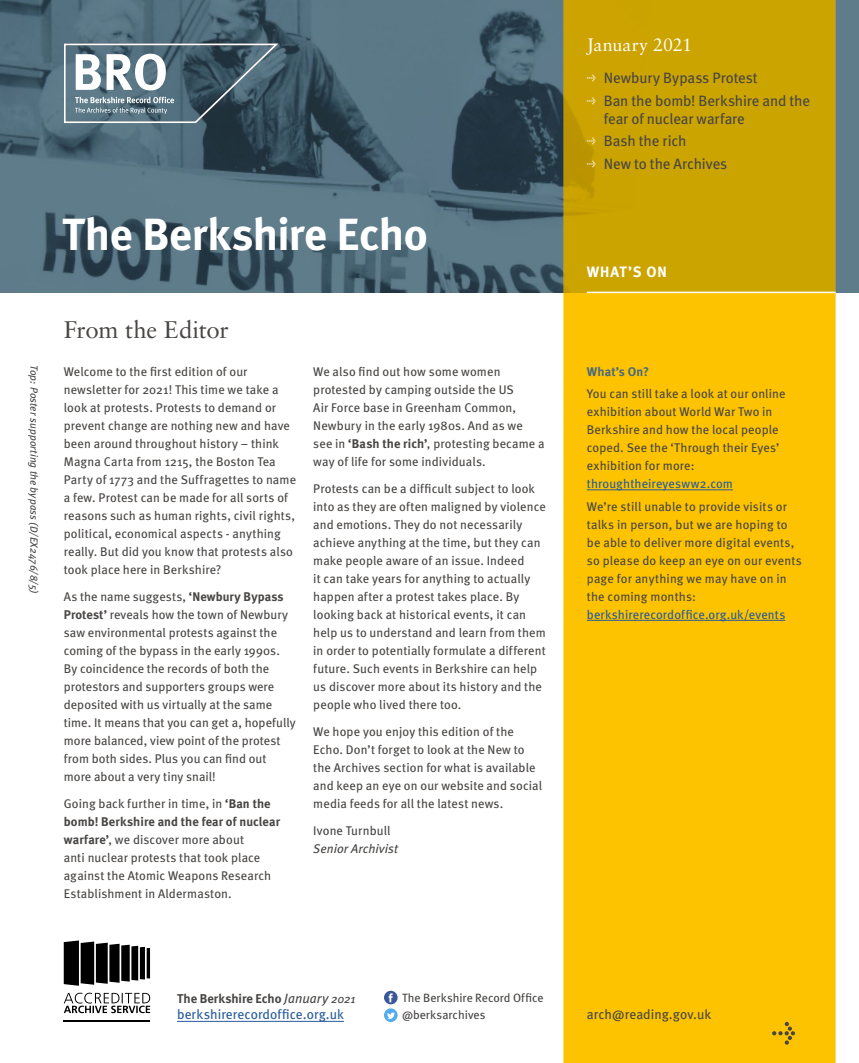
<style>
.page{position:relative;width:859px;height:1063px;background:#fff}
.page>*{position:absolute;margin:0;border:0;box-sizing:border-box;transform-origin:0 0}
.t1{font:700 45px "Meta";letter-spacing:-.01em;color:#fff}
.t2{font:24px "Sabon";letter-spacing:-.015em;color:#484644}
.t3{font:18px "Sabon";letter-spacing:-.005em;color:#fff}
.t4{font:15px/22.5px "Meta";letter-spacing:-.01em;color:#484644}
.t5{font:700 15px "Meta";letter-spacing:.06em;color:#fff}
.t6{font:13.5px "Meta";letter-spacing:.005em;color:#275b9b}
.t7{font:13.5px "Meta";letter-spacing:.005em;color:#484644}
.t8{font:700 12.75px "Meta";color:#484644}
.t9{font:12.6px/18px "Meta";letter-spacing:.01em;color:#484644}
.t10{font:12.6px "Meta";letter-spacing:.01em;color:#275b9b}
.t11{font:italic 12.6px "Meta";letter-spacing:.005em;color:#484644}
.t12{font:700 12.6px "Meta";letter-spacing:.01em;color:#4a6a7d}
.t13{font:12px/16.5px "Meta";color:#484644}
.t14{font:italic 10.5px "Meta";letter-spacing:.015em;color:#484644}
.s1{font-weight:700}
.s2{font-weight:400;font-style:italic;font-size:13.5px}
.s3{font-weight:400;font-style:italic;font-size:12px}
</style>
<div class="page">
<img style="left:0;top:0;width:859px;height:292px">
<svg style="left:563px;top:0;width:273px;height:1063px;fill:#fdc300"></svg>
<hr style="left:587px;top:490px;width:146px;height:1px;background:#275b9b">
<hr style="left:587px;top:620px;width:198px;height:1px;background:#275b9b">
<svg style="left:772px;top:1022px;width:23px;height:23px"></svg>
<hr style="left:64px;top:1020px;width:86px;height:2px;background:#000">
<svg style="left:64px;top:993px;width:86px;height:20px"></svg>
<svg style="left:64px;top:940px;width:74px;height:46px"></svg>
<div style="left:140px;top:947px;width:5px;height:33px;background:#000"></div>
<hr style="left:147px;top:948px;width:3px;height:31px;background:#000">
<hr style="left:587px;top:292px;width:249px;height:1px;background:#fff">
<hr style="left:177px;top:1021px;width:167px;height:1px;background:#275b9b">
<svg style="left:384px;top:1008px;width:14px;height:14px"></svg>
<svg style="left:387px;top:1013px;width:8px;height:6px"></svg>
<div style="left:384px;top:991px;width:14px;height:13px;background:#3b5999;border-radius:50%"></div>
<svg style="left:389px;top:993px;width:4px;height:9px"></svg>
<svg style="left:64px;top:44px;width:214px;height:79px"></svg>
<h1 class="t1" style="left:62px;top:207px;width:367px">The Berkshire Echo</h1>
<p class="t14" style="left:40px;top:365px;width:231px;rotate:90deg">Top: Poster supporting the bypass (D/EX2476/8/5)</p>
<h2 class="t2" style="left:64px;top:315px;width:166px">From the Editor</h2>
<p class="t9" style="left:64px;top:362px;width:234px">Welcome to the first edition of our newsletter for 2021! This time we take a look at protests. Protests to demand or prevent change are nothing new and have been around throughout history – think Magna Carta from 1215, the Boston Tea Party of 1773 and the Suffragettes to name a few. Protest can be made for all sorts of reasons such as human rights, civil rights, political, economical aspects - anything really. But did you know that protests also took place here in Berkshire?</p>
<p class="t9" style="left:64px;top:587px;width:234px">As the name suggests, <span class="s1">‘Newbury Bypass Protest’</span> reveals how the town of Newbury saw environmental protests against the coming of the bypass in the early 1990s.<br>By coincidence the records of both the protestors and supporters groups were deposited with us virtually at the same time. It means that you can get a, hopefully more balanced, view point of the protest from both sides. Plus you can find out more about a very tiny snail!</p>
<p class="t9" style="left:64px;top:794px;width:218px">Going back further in time, in <span class="s1">‘Ban the bomb! Berkshire and the fear of nuclear warfare’</span>, we discover more about<br>anti nuclear protests that took place against the Atomic Weapons Research Establishment in Aldermaston.</p>
<p class="t9" style="left:313px;top:362px;width:233px">We also find out how some women protested by camping outside the US<br>Air Force base in Greenham Common, Newbury in the early 1980s. And as we see in <span class="s1">‘Bash the rich’</span>, protesting became a way of life for some individuals.</p>
<p class="t9" style="left:313px;top:479px;width:234px">Protests can be a difficult subject to look into as they are often maligned by violence and emotions. They do not necessarily achieve anything at the time, but they can make people aware of an issue. Indeed<br>it can take years for anything to actually happen after a protest takes place. By looking back at historical events, it can help us to understand and learn from them in order to potentially formulate a different future. Such events in Berkshire can help us discover more about its history and the people who lived there too.</p>
<p class="t9" style="left:313px;top:722px;width:230px">We hope you enjoy this edition of the Echo. Don’t forget to look at the New to the Archives section for what is available and keep an eye on our website and social media feeds for all the latest news.</p>
<p class="t9" style="left:313px;top:821px;width:79px">Ivone Turnbull</p>
<p class="t11" style="left:313px;top:841px;width:86px">Senior Archivist</p>
<p class="t8" style="left:177px;top:991px;width:180px">The Berkshire Echo <span class="s2">January</span> <span class="s3">2021</span></p>
<p class="t6" style="left:177px;top:1007px;width:168px">berkshirerecordoffice.org.uk</p>
<p class="t13" style="left:402px;top:989px;width:143px">The Berkshire Record Office @berksarchives</p>
<h3 class="t3" style="left:587px;top:34px;width:107px">January 2021</h3>
<p class="t4" style="left:587px;top:66px;width:225px"><sup>l</sup> Newbury Bypass Protest<br><sup>l</sup> Ban the bomb! Berkshire and the</p>
<p class="t4" style="left:587px;top:107px;width:160px;text-indent:17px">fear of nuclear warfare <sup>l</sup> Bash the rich<br><sup>l</sup> New to the Archives</p>
<p class="t5" style="left:587px;top:262px;width:82px">WHAT’S ON</p>
<p class="t12" style="left:587px;top:364px;width:64px">What’s On?</p>
<p class="t9" style="left:587px;top:384px;width:200px">You can still take a look at our online exhibition about World War Two in<br>Berkshire and how the local people coped. See the ‘Through their Eyes’ exhibition for more:</p>
<p class="t10" style="left:587px;top:476px;width:148px">throughtheireyesww2.com</p>
<p class="t9" style="left:587px;top:497px;width:217px">We’re still unable to provide visits or talks in person, but we are hoping to be able to deliver more digital events, so please do keep an eye on our events page for anything we may have on in the coming months:</p>
<p class="t10" style="left:587px;top:607px;width:200px">berkshirerecordoffice.org.uk/events</p>
<p class="t7" style="left:587px;top:1006px;width:126px">arch@reading.gov.uk</p>
</div>
